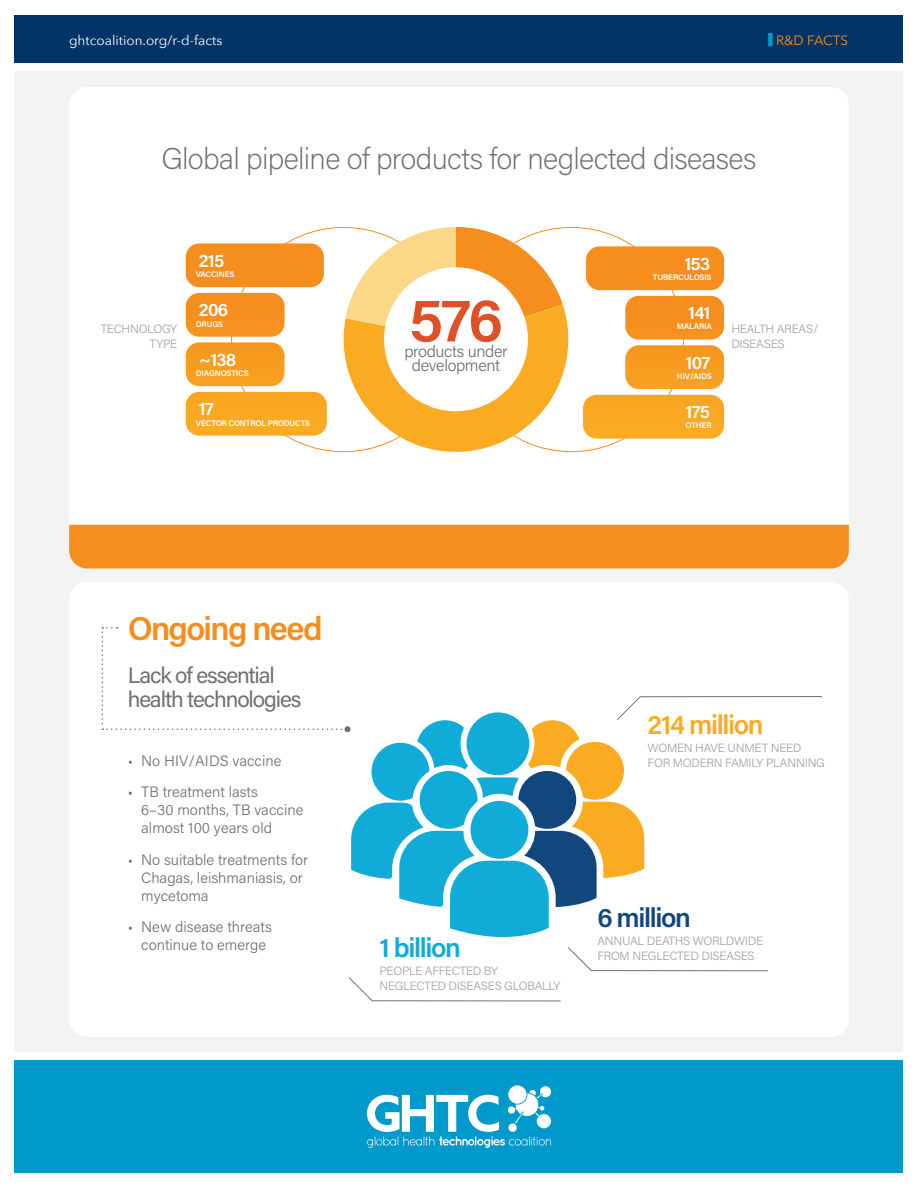
<style>
.page{position:relative;width:918px;height:1188px;background:#fff}
.page>*{position:absolute;margin:0;border:0;box-sizing:border-box;transform-origin:0 0}
.t1{font:315px "Chartwell Pies";color:#f68e1e}
.t2{font:600 61.5px "Acumin Pro";color:#de5127}
.t3{font:600 33px "Acumin Pro";letter-spacing:-.05em;color:#f68e1e}
.t4{font:200 30px "Acumin Pro";letter-spacing:-.025em;color:#72716d}
.t5{font:600 27px "Acumin Pro";letter-spacing:-.05em;color:#faab22}
.t6{font:600 27px "Acumin Pro";letter-spacing:-.05em;color:#10abd7}
.t7{font:600 27px "Acumin Pro";letter-spacing:-.05em;color:#12477d}
.t8{font:22.5px/24px "Acumin Pro";letter-spacing:-.05em;color:#72716d}
.t9{font:600 18.15px "Acumin Pro";letter-spacing:-.045em;color:#fff}
.t10{font:300 16.5px "Acumin Pro";letter-spacing:-.025em;color:#72716d}
.t11{font:300 15px/18px "Acumin Pro";color:#72716d}
.t12{font:13.5px "Avenir Next";color:#fff}
.t13{font:13.5px "Avenir Next";letter-spacing:-.01em;color:#f68e1e}
.t14{font:300 12px/15px "Acumin Pro";letter-spacing:-.025em;color:#a3a3a3}
.t15{font:600 8.1px "Acumin Pro";letter-spacing:-.025em;color:#fff}
.s1{color:#faab22}
.s2{color:#fbd788}
.s3{color:#fff}
</style>
<div class="page">
<div style="left:15px;top:71px;width:888px;height:981px;background:#f3f3f3"></div>
<div style="left:15px;top:15px;width:888px;height:47px;background:#036"></div>
<div style="left:768px;top:33px;width:5px;height:13px;background:#09c"></div>
<div style="left:15px;top:1061px;width:888px;height:112px;background:#09c"></div>
<svg style="left:367px;top:1086px;width:184px;height:62px"></svg>
<div style="left:69px;top:582px;width:780px;height:455px;background:#fff;border-radius:18px"></div>
<svg style="left:349px;top:977px;width:212px;height:24px"></svg>
<svg style="left:568px;top:947px;width:200px;height:24px"></svg>
<svg style="left:102px;top:627px;width:720px;height:310px"></svg>
<div style="left:69px;top:87px;width:780px;height:482px;background:#fff;border-radius:18px"></div>
<div style="left:186px;top:392px;width:141px;height:44px;background:#faa822"></div>
<svg style="left:186px;top:293px;width:99px;height:93px;background:#f7a034"></svg>
<div style="left:186px;top:243px;width:138px;height:44px;background:#f68e1e"></div>
<div style="left:583px;top:395px;width:141px;height:44px;background:#faa922"></div>
<svg style="left:625px;top:296px;width:99px;height:93px;background:#f79f34"></svg>
<div style="left:586px;top:246px;width:138px;height:44px;background:#f68e1e"></div>
<div style="left:69px;top:525px;width:780px;height:44px;background:#f68e1e"></div>
<p class="t12" style="left:69px;top:29px;width:155px">ghtcoalition.org/r-d-facts</p>
<p class="t13" style="left:776px;top:29px;width:74px">R&amp;D FACTS</p>
<p class="t4" style="left:162px;top:138px;width:596px">Global pipeline of products for neglected diseases</p>
<p class="t1" style="left:328px;top:146px;width:498px">20<span class="s1">58</span><span class="s2">22</span><span class="s3">G</span></p>
<p class="t9" style="left:199px;top:248px;width:27px">215</p>
<p class="t15" style="left:196px;top:269px;width:40px">VACCINES</p>
<p class="t9" style="left:684px;top:251px;width:27px">153</p>
<p class="t15" style="left:653px;top:272px;width:60px">TUBERCULOSIS</p>
<p class="t2" style="left:409px;top:277px;width:96px">576</p>
<p class="t10" style="left:412px;top:354px;width:90px">development</p>
<p class="t9" style="left:199px;top:297px;width:31px">206</p>
<p class="t15" style="left:196px;top:318px;width:29px">DRUGS</p>
<p class="t9" style="left:688px;top:300px;width:24px">141</p>
<p class="t15" style="left:677px;top:321px;width:37px">MALARIA</p>
<p class="t14" style="left:101px;top:321px;width:78px;text-align:right">TECHNOLOGY<br>TYPE</p>
<p class="t14" style="left:731px;top:321px;width:88px">HEALTH AREAS/<br>DISEASES</p>
<p class="t10" style="left:404px;top:340px;width:105px">products under</p>
<p class="t9" style="left:199px;top:347px;width:39px">~138</p>
<p class="t15" style="left:196px;top:368px;width:54px">DIAGNOSTICS</p>
<p class="t9" style="left:686px;top:350px;width:26px">107</p>
<p class="t15" style="left:677px;top:370px;width:37px">HIV/AIDS</p>
<p class="t9" style="left:199px;top:396px;width:17px">17</p>
<p class="t15" style="left:196px;top:417px;width:116px">VECTOR CONTROL PRODUCTS</p>
<p class="t9" style="left:685px;top:399px;width:26px">175</p>
<p class="t15" style="left:686px;top:420px;width:28px">OTHER</p>
<p class="t3" style="left:128px;top:605px;width:196px">Ongoing need</p>
<p class="t8" style="left:128px;top:663px;width:175px">Lack of essential health technologies</p>
<p class="t11" style="left:128px;top:751px;width:155px">• No HIV/AIDS vaccine</p>
<p class="t11" style="left:141px;top:782px;width:164px;text-indent:-14px">• TB treatment lasts<br>6–30 months, TB vaccine almost 100 years old</p>
<p class="t11" style="left:141px;top:850px;width:169px;text-indent:-14px">• No suitable treatments for<br>Chagas, leishmaniasis, or mycetoma</p>
<p class="t11" style="left:128px;top:917px;width:146px;text-align:center">• New disease threats continue to emerge</p>
<p class="t5" style="left:648px;top:706px;width:117px">214 million</p>
<p class="t14" style="left:648px;top:740px;width:179px">WOMEN HAVE UNMET NEED<br>FOR MODERN FAMILY PLANNING</p>
<p class="t6" style="left:380px;top:929px;width:83px">1 billion</p>
<p class="t14" style="left:380px;top:963px;width:183px">PEOPLE AFFECTED BY<br>NEGLECTED DISEASES GLOBALLY</p>
<p class="t7" style="left:597px;top:898px;width:95px">6 million</p>
<p class="t14" style="left:597px;top:932px;width:167px">ANNUAL DEATHS WORLDWIDE<br>FROM NEGLECTED DISEASES</p>
</div>
